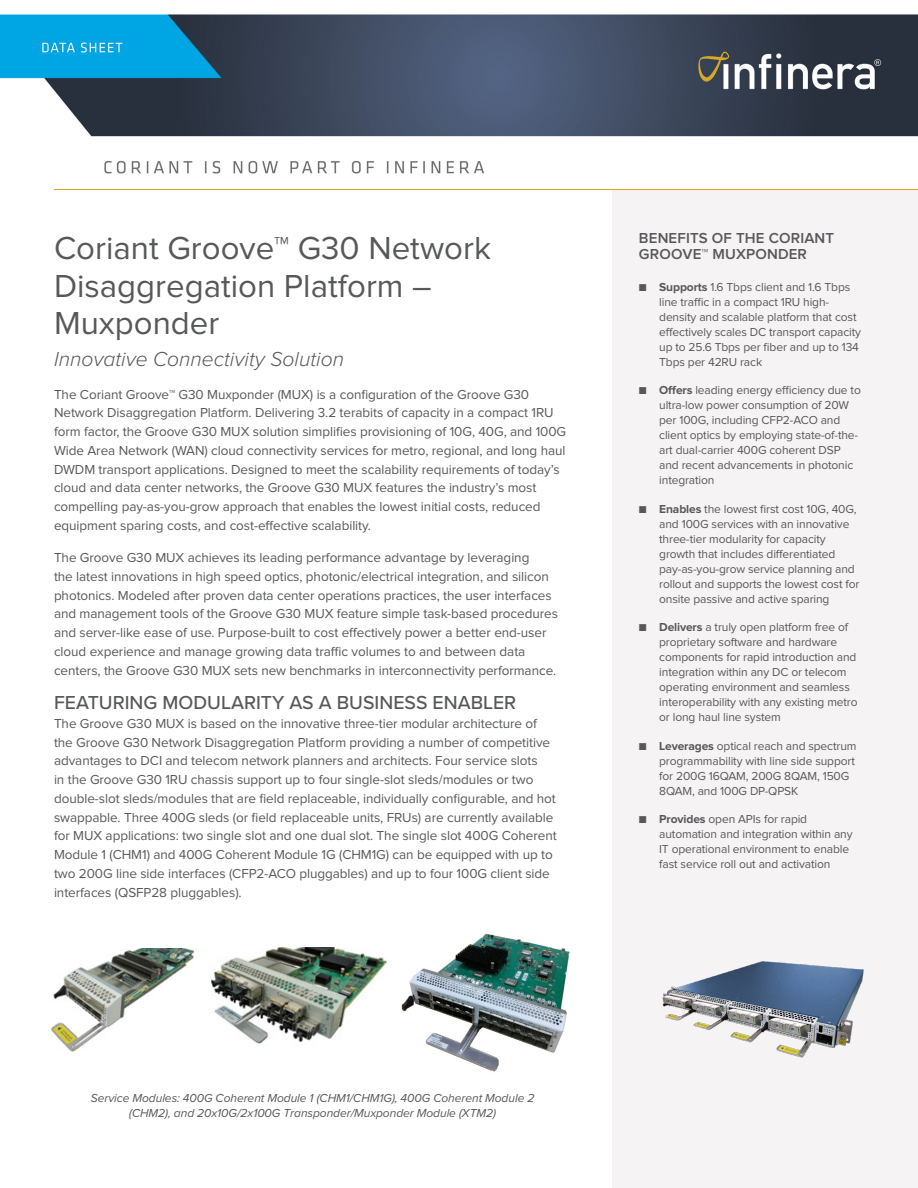
<style>
.page{position:relative;width:918px;height:1188px;background:#fff}
.page>*{position:absolute;margin:0;border:0;box-sizing:border-box;transform-origin:0 0}
.Document_H1{font:33px/37.5px "Proxima Nova";color:#57585a}
.Document_H2{font:italic 300 21px "Proxima Nova";color:#57585a}
.Body_Header{font:500 19.5px "Proxima Nova";color:#57585a}
.Right__Callout_Head{font:600 15px/16.5px "Proxima Nova";letter-spacing:.01em;color:#57585a}
.Body{font:13.5px/18.8px "Proxima Nova";letter-spacing:-.005em;color:#57585a}
.t1{font:12px/15px "Proxima Nova";letter-spacing:-.01em;color:#57585a}
.Notation{font:italic 12px/15px "Proxima Nova";letter-spacing:-.005em;color:#57585a;text-align:center}
.s1{font-weight:300}
.s2{font-weight:700}
</style>
<div class="page">
<div style="left:612px;top:190px;width:306px;height:998px;background:#f6f3f4"></div>
<img style="left:51px;top:948px;width:143px;height:104px">
<img style="left:211px;top:948px;width:176px;height:96px">
<img style="left:662px;top:961px;width:202px;height:97px">
<img style="left:401px;top:933px;width:169px;height:139px">
<img style="left:0;top:14px;width:918px;height:175px">
<hr style="left:54px;top:189px;width:864px;height:1px;background:#d9ab26">
<p class="Document_H1" style="left:54px;top:231px;width:438px">Coriant Groove™ G30 Network<br>Disaggregation Platform –<br>Muxponder</p>
<p class="Document_H2" style="left:54px;top:350px;width:292px">Innovative Connectivity Solution</p>
<p class="Body" style="left:54px;top:385px;width:514px">The Coriant Groove™ G30 Muxponder (MUX) is a configuration of the Groove G30<br>Network Disaggregation Platform. Delivering 3.2 terabits of capacity in a compact 1RU form factor, the Groove G30 MUX solution simplifies provisioning of 10G, 40G, and 100G Wide Area Network (WAN) cloud connectivity services for metro, regional, and long haul DWDM transport applications. Designed to meet the scalability requirements of today’s cloud and data center networks, the Groove G30 MUX features the industry’s most compelling pay-as-you-grow approach that enables the lowest initial costs, reduced equipment sparing costs, and cost-effective scalability.</p>
<p class="Body" style="left:54px;top:549px;width:505px">The Groove G30 MUX achieves its leading performance advantage by leveraging<br>the latest innovations in high speed optics, photonic/electrical integration, and silicon photonics. Modeled after proven data center operations practices, the user interfaces and management tools of the Groove G30 MUX feature simple task-based procedures and server-like ease of use. Purpose-built to cost effectively power a better end-user cloud experience and manage growing data traffic volumes to and between data centers, the Groove G30 MUX sets new benchmarks in interconnectivity performance.</p>
<p class="Body_Header" style="left:54px;top:688px;width:464px">FEATURING MODULARITY AS A BUSINESS ENABLER</p>
<p class="Body" style="left:54px;top:715px;width:504px">The Groove G30 MUX is based on the innovative three-tier modular architecture of the Groove G30 Network Disaggregation Platform providing a number of competitive advantages to DCI and telecom network planners and architects. Four service slots<br>in the Groove G30 1RU chassis support up to four single-slot sleds/modules or two double-slot sleds/modules that are field replaceable, individually configurable, and hot swappable. Three 400G sleds (or field replaceable units, FRUs) are currently available for MUX applications: two single slot and one dual slot. The single slot 400G Coherent Module 1 (CHM1) and 400G Coherent Module 1G (CHM1G) can be equipped with up to two 200G line side interfaces (CFP2-ACO pluggables) and up to four 100G client side interfaces (QSFP28 pluggables).</p>
<p class="Right__Callout_Head" style="left:639px;top:230px;width:197px">BENEFITS OF THE CORIANT<br>GROOVE™ MUXPONDER</p>
<p class="t1" style="left:659px;top:280px;width:203px;text-indent:-20px"><span class="s1">■</span> <span class="s2">Supports</span> 1.6 Tbps client and 1.6 Tbps line traffic in a compact 1RU high&shy;density and scalable platform that cost effectively scales DC transport capacity up to 25.6 Tbps per fiber and up to 134<br>Tbps per 42RU rack</p>
<p class="t1" style="left:659px;top:383px;width:203px;text-indent:-20px"><span class="s1">■</span> <span class="s2">Offers</span> leading energy efficiency due to ultra-low power consumption of 20W per 100G, including CFP2-ACO and client optics by employing state-of-the&shy;art dual-carrier 400G coherent DSP and recent advancements in photonic integration</p>
<p class="t1" style="left:659px;top:502px;width:202px;text-indent:-20px"><span class="s1">■</span> <span class="s2">Enables</span> the lowest first cost 10G, 40G, and 100G services with an innovative three-tier modularity for capacity growth that includes differentiated pay-as-you-grow service planning and rollout and supports the lowest cost for onsite passive and active sparing</p>
<p class="t1" style="left:659px;top:620px;width:200px;text-indent:-20px"><span class="s1">■</span> <span class="s2">Delivers</span> a truly open platform free of proprietary software and hardware components for rapid introduction and integration within any DC or telecom operating environment and seamless interoperability with any existing metro or long haul line system</p>
<p class="t1" style="left:659px;top:739px;width:199px;text-indent:-20px"><span class="s1">■</span> <span class="s2">Leverages</span> optical reach and spectrum programmability with line side support for 200G 16QAM, 200G 8QAM, 150G 8QAM, and 100G DP-QPSK</p>
<p class="t1" style="left:659px;top:812px;width:195px;text-indent:-20px"><span class="s1">■</span> <span class="s2">Provides</span> open APIs for rapid automation and integration within any IT operational environment to enable fast service roll out and activation</p>
<p class="Notation" style="left:91px;top:1091px;width:445px">Service Modules: 400G Coherent Module 1 (CHM1/CHM1G), 400G Coherent Module 2 (CHM2), and 20x10G/2x100G Transponder/Muxponder Module (XTM2)</p>
</div>
